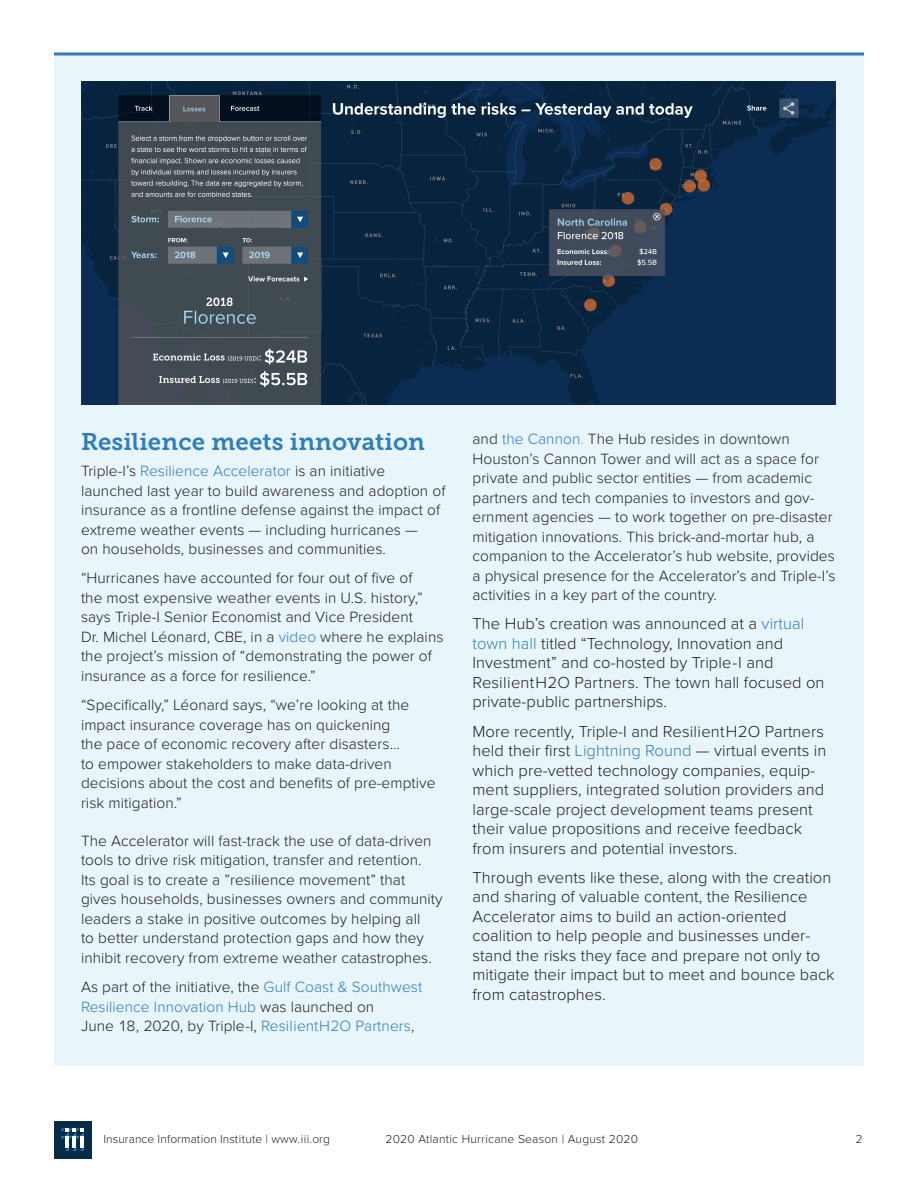
<style>
.page{position:relative;width:918px;height:1188px;background:#fff}
.page>*{position:absolute;margin:0;border:0;box-sizing:border-box;transform-origin:0 0}
.Sidebar_title_Museo{font:24px "Museo Slab 700";letter-spacing:.005em;color:#2f7dbe}
.Body_copy_Prox_Nova{font:300 16.5px/19.5px "Proxima Nova";letter-spacing:.005em;color:#231f20}
.Body_copy_Prox_Nova-2{font:300 15.45px/19.5px "Proxima Nova";letter-spacing:.005em;color:#231f20}
.t1{font:300 12px "Proxima Nova";letter-spacing:.02em;color:#231f20}
.s1{color:#2f7dbe}
.s2{color:#9a9a9a}
</style>
<div class="page">
<div style="left:54px;top:1121px;width:37px;height:37px;background:#082c46"></div>
<svg style="left:61px;top:1129px;width:23px;height:22px"></svg>
<div style="left:54px;top:52px;width:810px;height:1014px;background:#e8f5fb"></div>
<svg style="left:54px;top:52px;width:810px;height:4px;background:#5d9acd"></svg>
<img style="left:81px;top:81px;width:756px;height:324px">
<p class="Sidebar_title_Museo" style="left:81px;top:428px;width:345px">Resilience meets innovation</p>
<p class="Body_copy_Prox_Nova-2" style="left:81px;top:462px;width:366px">Triple-I’s <span class="s1">Resilience Accelerator</span> is an initiative launched last year to build awareness and adoption of insurance as a frontline defense against the impact of extreme weather events — including hurricanes —<br>on households, businesses and communities.</p>
<p class="Body_copy_Prox_Nova-2" style="left:81px;top:569px;width:364px">“Hurricanes have accounted for four out of five of<br>the most expensive weather events in U.S. history,” says Triple-I Senior Economist and Vice President<br>Dr. Michel Léonard, CBE, in a <span class="s1">video</span> where he explains the project’s mission of “demonstrating the power of insurance as a force for resilience.”</p>
<p class="Body_copy_Prox_Nova-2" style="left:81px;top:695px;width:356px">“Specifically,” Léonard says, “we’re looking at the impact insurance coverage has on quickening<br>the pace of economic recovery after disasters…<br>to empower stakeholders to make data-driven decisions about the cost and benefits of pre-emptive risk mitigation.”</p>
<p class="Body_copy_Prox_Nova-2" style="left:81px;top:831px;width:363px">The Accelerator will fast-track the use of data-driven tools to drive risk mitigation, transfer and retention.<br>Its goal is to create a ”resilience movement” that gives households, businesses owners and community leaders a stake in positive outcomes by helping all<br>to better understand protection gaps and how they inhibit recovery from extreme weather catastrophes.</p>
<p class="Body_copy_Prox_Nova-2" style="left:81px;top:977px;width:343px">As part of the initiative, the <span class="s1">Gulf Coast &amp; Southwest<br>Resilience Innovation Hub</span> was launched on<br>June 18, 2020, by Triple-I, <span class="s1">ResilientH2O Partners</span>,</p>
<p class="Body_copy_Prox_Nova-2" style="left:472px;top:429px;width:365px">and <span class="s1">the Cannon</span><span class="s2">.</span> The Hub resides in downtown Houston’s Cannon Tower and will act as a space for private and public sector entities — from academic partners and tech companies to investors and gov&shy;ernment agencies — to work together on pre-disaster mitigation innovations. This brick-and-mortar hub, a companion to the Accelerator’s hub website, provides a physical presence for the Accelerator’s and Triple-I’s activities in a key part of the country.</p>
<p class="Body_copy_Prox_Nova" style="left:472px;top:614px;width:354px">The Hub’s creation was announced at a <span class="s1">virtual town hall</span> titled “Technology, Innovation and Investment” and co-hosted by Triple-I and ResilientH2O Partners. The town hall focused on private-public partnerships.</p>
<p class="Body_copy_Prox_Nova" style="left:472px;top:722px;width:355px">More recently, Triple-I and ResilientH2O Partners held their first <span class="s1">Lightning Round</span> — virtual events in which pre-vetted technology companies, equip&shy;ment suppliers, integrated solution providers and large-scale project development teams present their value propositions and receive feedback from insurers and potential investors.</p>
<p class="Body_copy_Prox_Nova" style="left:472px;top:868px;width:364px">Through events like these, along with the creation and sharing of valuable content, the Resilience Accelerator aims to build an action-oriented coalition to help people and businesses under&shy;stand the risks they face and prepare not only to mitigate their impact but to meet and bounce back from catastrophes.</p>
<p class="t1" style="left:104px;top:1133px;width:228px">Insurance Information Institute | www.iii.org</p>
<p class="t1" style="left:385px;top:1133px;width:254px">2020 Atlantic Hurricane Season | August 2020</p>
<p class="t1" style="left:855px;top:1133px;width:9px">2</p>
</div>
